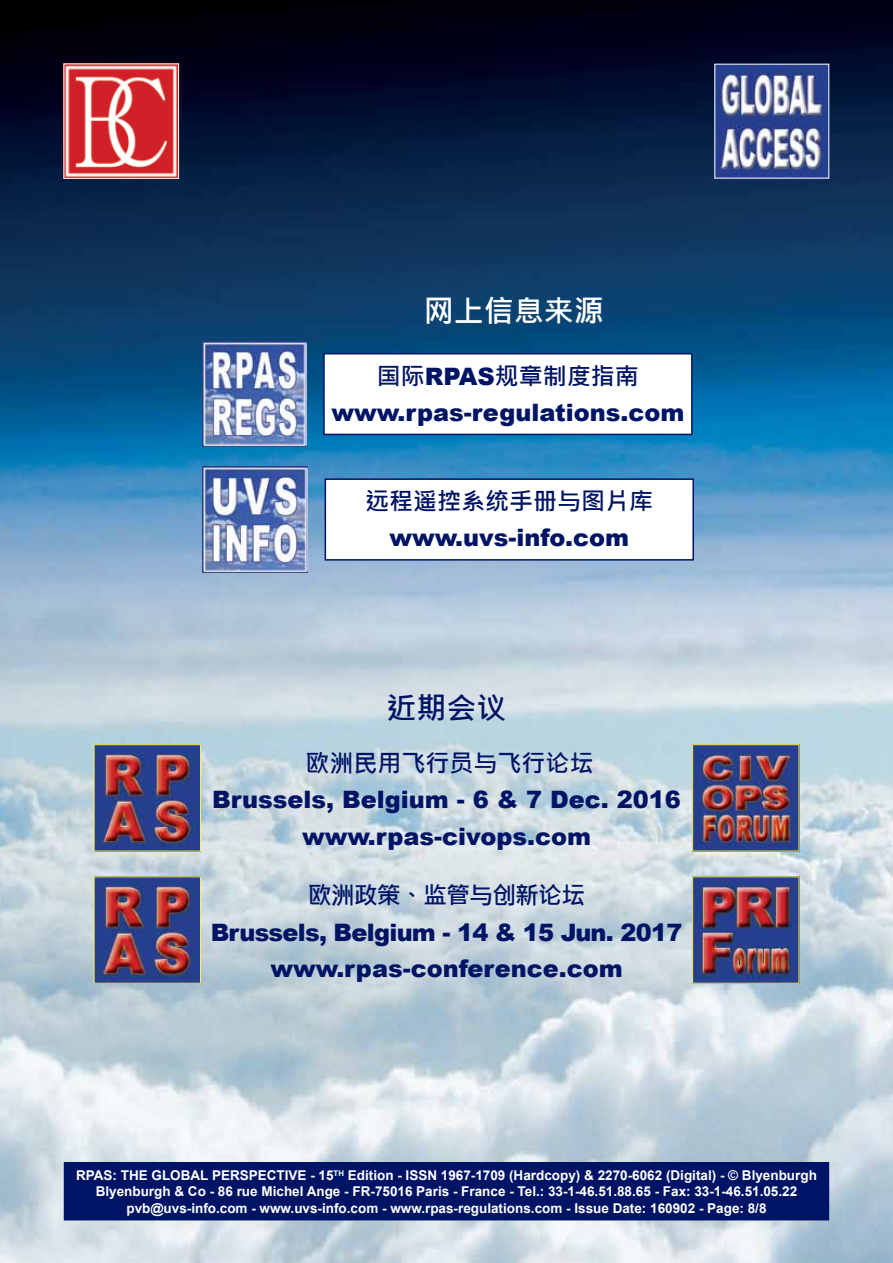
<style>
.page{position:relative;width:893px;height:1263px;background:#fff}
.page>*{position:absolute;margin:0;border:0;box-sizing:border-box;transform-origin:0 0}
.t1{font:700 30px "Microsoft Jheng Hei";color:#fff}
.t2{font:700 30px "Microsoft Jheng Hei";color:#001466}
.t3{font:900 24px/36.3px "Arial";color:#001466;text-align:center}
.t4{font:900 24px/36.3px "Arial";letter-spacing:-.03em;color:#001466;text-align:center}
.t5{font:700 24px "Microsoft Jheng Hei";color:#001466}
.t6{font:700 24px "Microsoft Jheng Hei";letter-spacing:-.04em;color:#001466}
.t7{font:700 13.5px "Arial";color:#fff}
.s1{font-family:"Arial";font-weight:900}
</style>
<div class="page">
<img style="left:0;top:0;width:893px;height:1263px">
<div style="left:64px;top:1162px;width:765px;height:58px;background:#001466"></div>
<div style="left:323px;top:353px;width:370px;height:82px;background:#fff;border:2px solid #001466"></div>
<div style="left:325px;top:478px;width:369px;height:83px;background:#fff;border:2px solid #001466"></div>
<img style="left:66px;top:66px;width:111px;height:111px">
<div style="left:64px;top:64px;width:115px;height:115px;border:1px solid #fff"></div>
<img style="left:716px;top:66px;width:111px;height:110px">
<img style="left:96px;top:878px;width:103px;height:103px">
<img style="left:96px;top:746px;width:103px;height:103px">
<div style="left:94px;top:744px;width:107px;height:107px;border:1px solid #fff346"></div>
<img style="left:694px;top:746px;width:103px;height:103px">
<div style="left:692px;top:744px;width:107px;height:107px;border:1px solid #fff346"></div>
<img style="left:694px;top:878px;width:103px;height:103px">
<img style="left:202px;top:342px;width:104px;height:104px">
<img style="left:202px;top:467px;width:106px;height:105px">
<h1 class="t1" style="left:424px;top:292px;width:181px">网上信息来源</h1>
<h2 class="t5" style="left:377px;top:361px;width:263px">国际<span class="s1">RPAS</span>规章制度指南</h2>
<h2 class="t3" style="left:331px;top:394px;width:354px">www.rpas-regulations.com</h2>
<h2 class="t5" style="left:365px;top:486px;width:289px">远程遥控系统手册与图片库</h2>
<h2 class="t3" style="left:389px;top:518px;width:241px">www.uvs-info.com</h2>
<h1 class="t2" style="left:386px;top:689px;width:121px">近期会议</h1>
<h2 class="t5" style="left:305px;top:748px;width:289px">欧洲民用飞行员与飞行论坛</h2>
<h2 class="t3" style="left:212px;top:781px;width:470px">Brussels, Belgium - 6 &amp; 7 Dec. 2016 www.rpas-civops.com</h2>
<h2 class="t6" style="left:308px;top:880px;width:279px">欧洲政策、监管与创新论坛</h2>
<h2 class="t4" style="left:211px;top:913px;width:473px">Brussels, Belgium - 14 &amp; 15 Jun. 2017 www.rpas-conference.com</h2>
<p class="t7" style="left:76px;top:1166px;width:164px">RPAS: The Global Persp</p>
<p class="t7" style="left:258px;top:1166px;width:561px">ective - 15<sup>th</sup> Edition - ISSN 1967-1709 (Hardcopy) &amp; 2270-6062 (Digital) - © Blyenburgh</p>
<p class="t7" style="left:96px;top:1182px;width:703px">Blyenburgh &amp; Co - 86 rue Michel Ange - FR-75016 Paris - France - Tel.: 33-1-46.51.88.65 - Fax: 33-1-46.51.05.22</p>
<p class="t7" style="left:126px;top:1199px;width:642px">pvb@uvs-info.com - www.uvs-info.com - www.rpas-regulations.com - Issue Date: 160902 - Page: 8/8</p>
</div>
